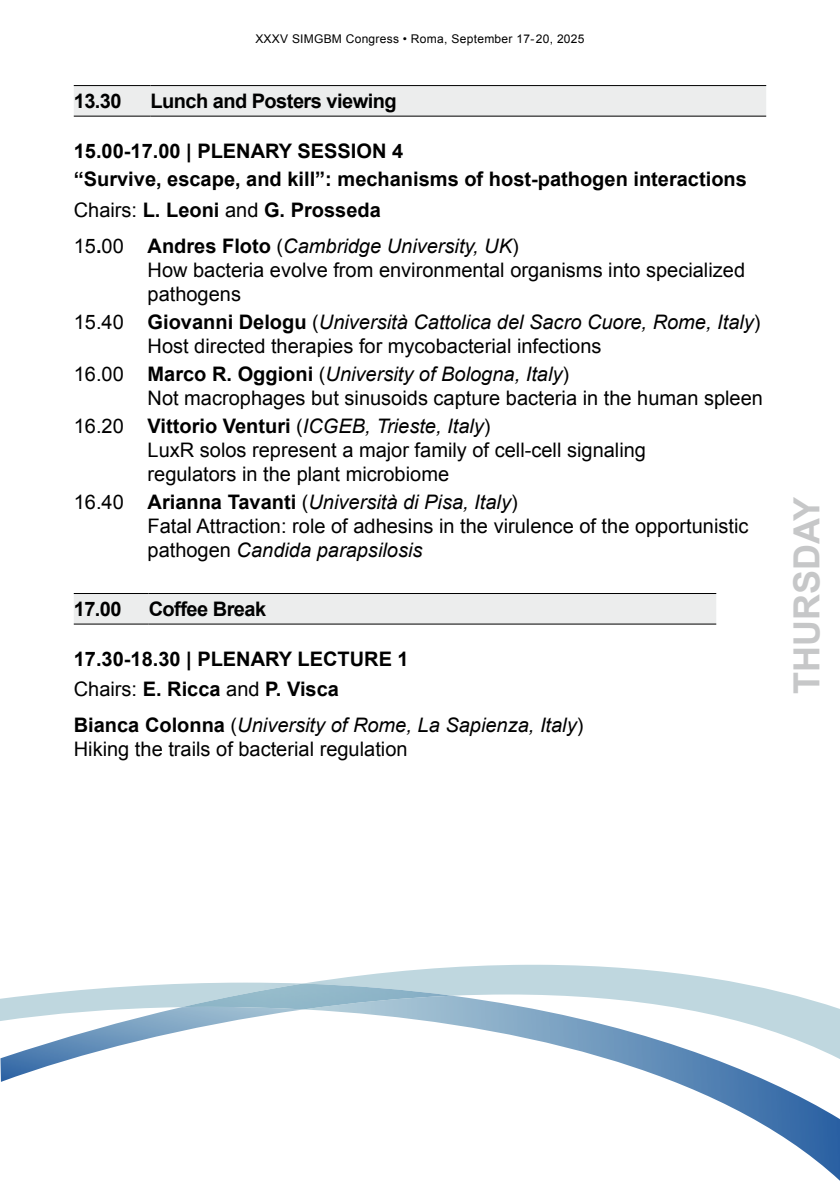
<style>
.page{position:relative;width:840px;height:1191px;background:#fff}
.page>*{position:absolute;margin:0;border:0;box-sizing:border-box;transform-origin:0 0}
.t1{font:700 36px "Arial";color:#c6c7c8}
.t2{font:20px/24px "Arial";color:#000}
.t3{font:700 20px/28px "Arial";color:#000}
.t4{font:700 20px "Arial";letter-spacing:-.025em;color:#000}
.t5{font:12px "Arial";letter-spacing:.025em;color:#000}
.s1{font-weight:400}
.s2{font-weight:400;font-style:italic}
.s3{font-weight:700}
.s4{font-style:italic}
</style>
<div class="page">
<div style="left:74px;top:86px;width:691px;height:30px;background:#eceded"></div>
<hr style="left:74px;top:85px;width:76px;height:1px;background:#000">
<hr style="left:74px;top:116px;width:76px;height:1px;background:#000">
<hr style="left:150px;top:85px;width:615px;height:1px;background:#000">
<hr style="left:150px;top:116px;width:615px;height:1px;background:#000">
<div style="left:74px;top:594px;width:641px;height:29px;background:#eceded"></div>
<hr style="left:74px;top:593px;width:75px;height:1px;background:#000">
<hr style="left:74px;top:623px;width:75px;height:1px;background:#000">
<hr style="left:149px;top:593px;width:566px;height:1px;background:#000">
<hr style="left:149px;top:623px;width:566px;height:1px;background:#000">
<img style="left:314px;top:964px;width:419px;height:18px">
<img style="left:0;top:982px;width:839px;height:198px">
<img style="left:182px;top:983px;width:270px;height:26px">
<p class="t5" style="left:255px;top:31px;width:330px">XXXV SIMGBM Congress • Roma, September 17-20, 2025</p>
<p class="t3" style="left:74px;top:88px;width:49px">13.30</p>
<p class="t4" style="left:150px;top:88px;width:247px">Lunch and Posters viewing</p>
<p class="t3" style="left:74px;top:137px;width:674px">15.00-17.00 | PLENARY SESSION 4<br>“Survive, escape, and kill”: mechanisms of host-pathogen interactions</p>
<p class="t3" style="left:74px;top:192px;width:446px;line-height:36px"><span class="s1">Chairs:</span> L. Leoni <span class="s1">and</span> G. Prosseda<br><span class="s1">15</span>.<span class="s1">00</span> Andres Floto <span class="s1">(</span><span class="s2">Cambridge University, UK</span><span class="s1">)</span></p>
<p class="t2" style="left:147px;top:258px;width:598px">How bacteria evolve from environmental organisms into specialized pathogens</p>
<p class="t2" style="left:147px;top:310px;width:614px;text-indent:-74px">15.40 <span class="s3">Giovanni Delogu</span> (<span class="s4">Università Cattolica del Sacro Cuore, Rome, Italy</span>)<br>Host directed therapies for mycobacterial infections</p>
<p class="t2" style="left:147px;top:362px;width:616px;text-indent:-74px">16.00 <span class="s3">Marco R. Oggioni</span> (<span class="s4">University of Bologna, Italy</span>)<br>Not macrophages but sinusoids capture bacteria in the human spleen</p>
<p class="t2" style="left:147px;top:414px;width:499px;text-indent:-74px">16.20 <span class="s3">Vittorio Venturi</span> (<span class="s4">ICGEB, Trieste, Italy</span>)<br>LuxR solos represent a major family of cell-cell signaling regulators in the plant microbiome</p>
<p class="t2" style="left:147px;top:490px;width:602px;text-indent:-74px">16.40 <span class="s3">Arianna Tavanti</span> (<span class="s4">Università di Pisa, Italy</span>)<br>Fatal Attraction: role of adhesins in the virulence of the opportunistic pathogen <span class="s4">Candida parapsilosis</span></p>
<p class="t3" style="left:74px;top:596px;width:49px">17.00</p>
<p class="t4" style="left:149px;top:596px;width:119px">Coffee Break</p>
<p class="t3" style="left:74px;top:644px;width:336px;line-height:30.8px">17.30-18.30 | PLENARY LECTURE 1<br><span class="s1">Chairs:</span> E. Ricca <span class="s1">and</span> P. Visca</p>
<p class="t2" style="left:74px;top:713px;width:511px"><span class="s3">Bianca Colonna</span> (<span class="s4">University of Rome, La Sapienza, Italy</span>)<br>Hiking the trails of bacterial regulation</p>
<h1 class="t1" style="left:782px;top:693px;width:198px;rotate:-90deg">THURSDAY</h1>
</div>
